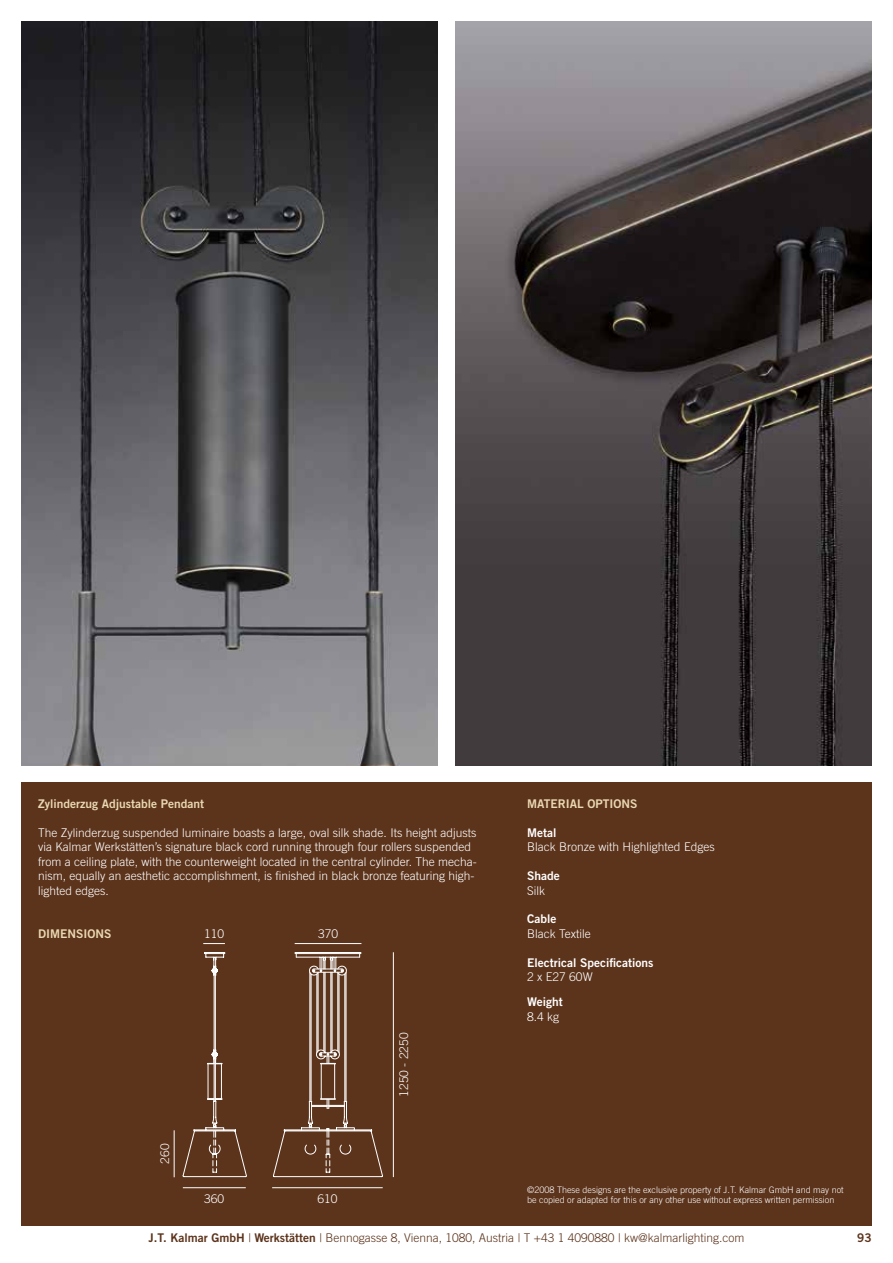
<style>
.page{position:relative;width:893px;height:1263px;background:#fff}
.page>*{position:absolute;margin:0;border:0;box-sizing:border-box;transform-origin:0 0}
.t1{font:300 12px/14.4px "Trade Gothic LT Std";color:#fff}
.t2{font:300 12px "Trade Gothic LT Std";color:#5c331b}
.t3{font:12px "Trade Gothic LT Std Bd 2";color:#e9d8b1}
.t4{font:12px "Trade Gothic LT Std Bd 2";color:#fff}
.t5{font:12px "Trade Gothic LT Std Bd 2";color:#5c331b}
.t6{font:300 9px/10.8px "Trade Gothic LT Std";color:#fff}
.s1{font-family:"Trade Gothic LT Std Bd 2";font-weight:400}
</style>
<div class="page">
<img style="left:21px;top:21px;width:417px;height:744px">
<img style="left:455px;top:21px;width:417px;height:744px">
<div style="left:21px;top:782px;width:851px;height:443px;background:#5c331b"></div>
<svg style="left:182px;top:952px;width:65px;height:225px"></svg>
<svg style="left:273px;top:952px;width:110px;height:225px"></svg>
<hr style="left:272px;top:1187px;width:111px;height:1px;background:#fff">
<hr style="left:183px;top:1187px;width:63px;height:1px;background:#fff">
<hr style="left:393px;top:952px;width:1px;height:225px;background:#fff">
<hr style="left:174px;top:1130px;width:1px;height:47px;background:#fff">
<hr style="left:295px;top:943px;width:66px;height:1px;background:#fff">
<svg style="left:203px;top:943px;width:22px;height:1px"></svg>
<p class="t3" style="left:38px;top:796px;width:168px">Zylinderzug Adjustable Pendant</p>
<p class="t1" style="left:38px;top:825px;width:440px">The Zylinderzug suspended luminaire boasts a large, oval silk shade. Its height adjusts via Kalmar Werkstätten’s signature black cord running through four rollers suspended from a ceiling plate, with the counterweight located in the central cylinder. The mecha&shy;nism, equally an aesthetic accomplishment, is finished in black bronze featuring high&shy;lighted edges.</p>
<p class="t3" style="left:38px;top:926px;width:75px">DIMENSIONS</p>
<p class="t1" style="left:204px;top:927px;width:22px">110</p>
<p class="t1" style="left:318px;top:927px;width:22px">370</p>
<p class="t1" style="left:158px;top:1164px;width:22px;rotate:-90deg">260</p>
<p class="t1" style="left:204px;top:1191px;width:22px">360</p>
<p class="t1" style="left:317px;top:1191px;width:22px">610</p>
<p class="t1" style="left:397px;top:1097px;width:66px;rotate:-90deg">1250 - 2250</p>
<p class="t3" style="left:527px;top:796px;width:112px">MATERIAL OPTIONS</p>
<p class="t4" style="left:527px;top:825px;width:31px">Metal</p>
<p class="t1" style="left:527px;top:840px;width:189px">Black Bronze with Highlighted Edges</p>
<p class="t4" style="left:527px;top:868px;width:34px">Shade</p>
<p class="t1" style="left:527px;top:883px;width:19px">Silk</p>
<p class="t4" style="left:527px;top:912px;width:31px">Cable</p>
<p class="t1" style="left:527px;top:926px;width:65px">Black Textile</p>
<p class="t4" style="left:527px;top:955px;width:128px">Electrical Specifications</p>
<p class="t1" style="left:527px;top:969px;width:67px">2 x E27 60W</p>
<p class="t4" style="left:527px;top:994px;width:37px">Weight</p>
<p class="t1" style="left:527px;top:1009px;width:34px">8.4 kg</p>
<p class="t6" style="left:527px;top:1184px;width:318px">©2008 These designs are the exclusive property of J.T. Kalmar GmbH and may not be copied or adapted for this or any other use without express written permission</p>
<p class="t2" style="left:148px;top:1230px;width:597px"><span class="s1">J.T. Kalmar GmbH</span> | <span class="s1">Werkstätten</span> | Bennogasse 8, Vienna, 1080, Austria | T +43 1 4090880 | kw@kalmarlighting.com</p>
<p class="t5" style="left:857px;top:1230px;width:16px">93</p>
</div>
